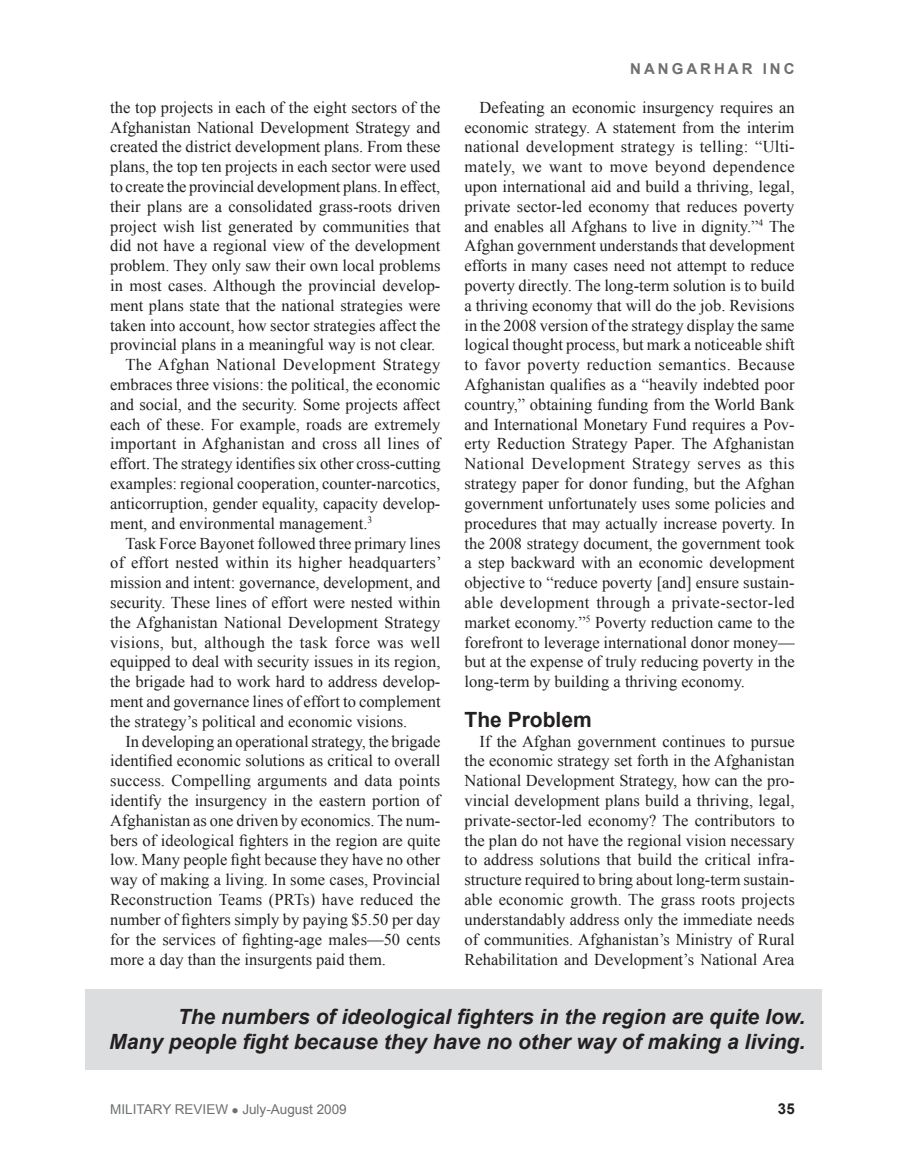
<style>
.page{position:relative;width:905px;height:1175px;background:#fff}
.page>*{position:absolute;margin:0;border:0;box-sizing:border-box;transform-origin:0 0}
.fob{font:italic 700 21px/25.2px "Arial";color:#231f20;text-align:right}
.subhead{font:700 21px "Arial";color:#231f20}
.fob-2{font:16.5px/19.8px "Times New Roman";color:#231f20;text-align:justify}
.RUNNINGHEAD{font:700 15px "Arial";letter-spacing:.2em;color:#6d6f71}
.subhead-2{font:700 15px "Arial";color:#231f20}
.subhead-3{font:13.5px "Arial";color:#6d6f71}
</style>
<div class="page">
<div style="left:85px;top:989px;width:736px;height:80px;background:#dcddde"></div>
<p class="fob-2" style="left:110px;top:97px;width:332px">the top projects in each of the eight sectors of the Afghanistan National Development Strategy and created the district development plans. From these plans, the top ten projects in each sector were used to create the provincial development plans. In effect, their plans are a consolidated grass-roots driven project wish list generated by communities that did not have a regional view of the development problem. They only saw their own local problems in most cases. Although the provincial develop&shy;ment plans state that the national strategies were taken into account, how sector strategies affect the provincial plans in a meaningful way is not clear.</p>
<p class="fob-2" style="left:110px;top:354px;width:332px;text-indent:15px">The Afghan National Development Strategy embraces three visions: the political, the economic and social, and the security. Some projects affect each of these. For example, roads are extremely important in Afghanistan and cross all lines of effort. The strategy identifies six other cross-cutting examples: regional cooperation, counter-narcotics, anticorruption, gender equality, capacity develop&shy;ment, and environmental management.<sup>3</sup></p>
<p class="fob-2" style="left:110px;top:533px;width:333px;text-indent:15px">Task Force Bayonet followed three primary lines of effort nested within its higher headquarters’ mission and intent: governance, development, and security. These lines of effort were nested within the Afghanistan National Development Strategy visions, but, although the task force was well equipped to deal with security issues in its region, the brigade had to work hard to address develop&shy;ment and governance lines of effort to complement the strategy’s political and economic visions.</p>
<p class="fob-2" style="left:110px;top:731px;width:332px;text-indent:15px">In developing an operational strategy, the brigade identified economic solutions as critical to overall success. Compelling arguments and data points identify the insurgency in the eastern portion of Afghanistan as one driven by economics. The num&shy;bers of ideological fighters in the region are quite low. Many people fight because they have no other way of making a living. In some cases, Provincial Reconstruction Teams (PRTs) have reduced the number of fighters simply by paying $5.50 per day for the services of fighting-age males—50 cents more a day than the insurgents paid them.</p>
<p class="RUNNINGHEAD" style="left:630px;top:59px;width:166px">NANGARHAR INC</p>
<p class="fob-2" style="left:464px;top:97px;width:332px;text-indent:15px">Defeating an economic insurgency requires an economic strategy. A statement from the interim national development strategy is telling: “Ulti&shy;mately, we want to move beyond dependence upon international aid and build a thriving, legal, private sector-led economy that reduces poverty and enables all Afghans to live in dignity.”<sup>4</sup> The Afghan government understands that development efforts in many cases need not attempt to reduce poverty directly. The long-term solution is to build a thriving economy that will do the job. Revisions in the 2008 version of the strategy display the same logical thought process, but mark a noticeable shift to favor poverty reduction semantics. Because Afghanistan qualifies as a “heavily indebted poor country,” obtaining funding from the World Bank and International Monetary Fund requires a Pov&shy;erty Reduction Strategy Paper. The Afghanistan National Development Strategy serves as this strategy paper for donor funding, but the Afghan government unfortunately uses some policies and procedures that may actually increase poverty. In the 2008 strategy document, the government took a step backward with an economic development objective to “reduce poverty [and] ensure sustain&shy;able development through a private-sector-led market economy.”<sup>5</sup> Poverty reduction came to the forefront to leverage international donor money— but at the expense of truly reducing poverty in the long-term by building a thriving economy.</p>
<p class="subhead" style="left:464px;top:705px;width:129px">The Problem</p>
<p class="fob-2" style="left:464px;top:731px;width:332px;text-indent:15px">If the Afghan government continues to pursue the economic strategy set forth in the Afghanistan National Development Strategy, how can the pro&shy;vincial development plans build a thriving, legal, private-sector-led economy? The contributors to the plan do not have the regional vision necessary to address solutions that build the critical infra&shy;structure required to bring about long-term sustain&shy;able economic growth. The grass roots projects understandably address only the immediate needs of communities. Afghanistan’s Ministry of Rural Rehabilitation and Development’s National Area</p>
<p class="fob" style="left:109px;top:1005px;width:697px">The numbers of ideological fighters in the region are quite low.<br>Many people fight because they have no other way of making a living.</p>
<p class="subhead-3" style="left:110px;top:1100px;width:238px">MILITARY REVIEW ● July-August 2009</p>
<p class="subhead-2" style="left:778px;top:1098px;width:18px">35</p>
</div>
